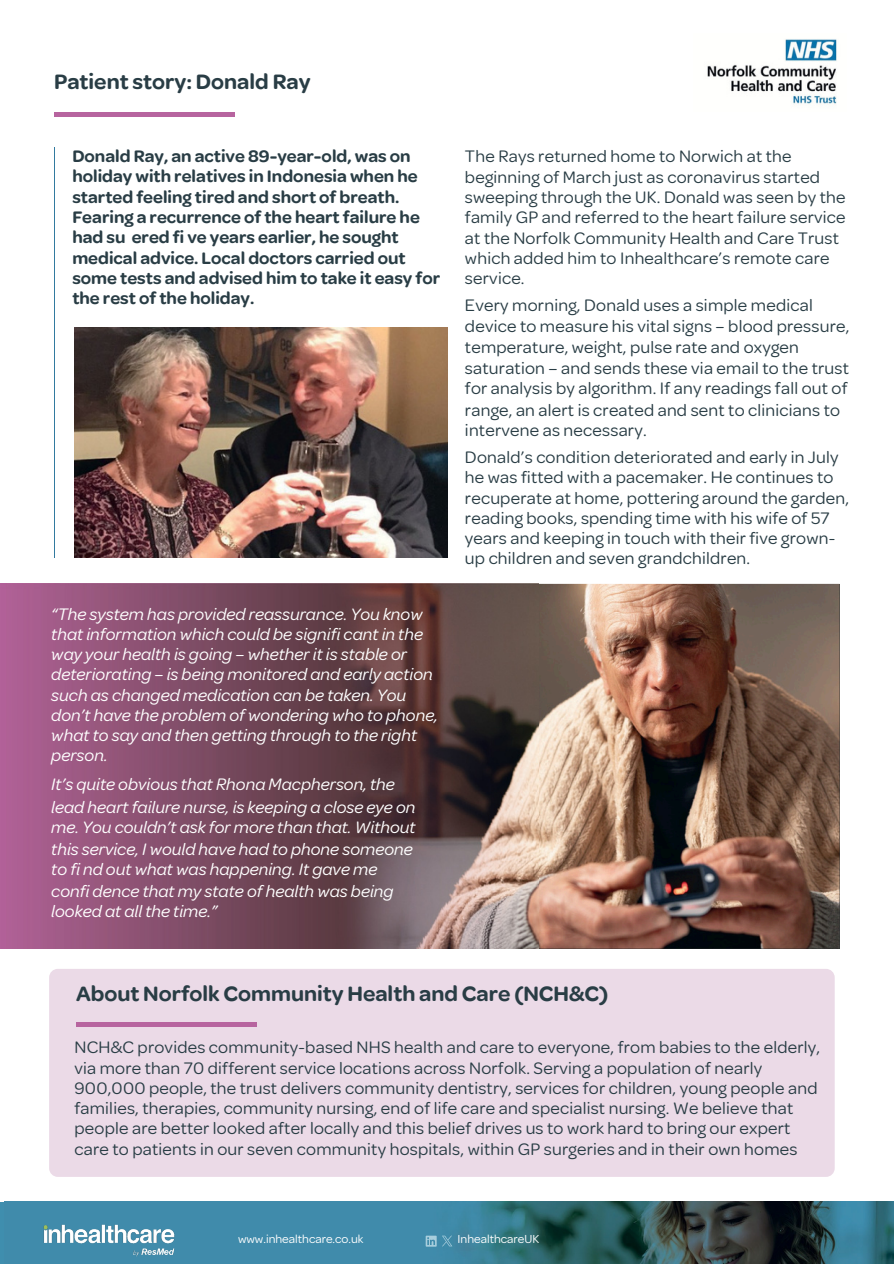
<style>
.page{position:relative;width:894px;height:1264px;background:#fff}
.page>*{position:absolute;margin:0;border:0;box-sizing:border-box;transform-origin:0 0}
.t1{font:600 22.5px "Omnes";color:#293d45}
.t2{font:18px/20.2px "Omnes";letter-spacing:.015em;color:#293d45}
.t3{font:italic 18px/20.2px "Omnes";color:#fff}
.t4{font:600 18px/20.2px "Omnes";color:#293d45}
.t5{font:12.6px "Omnes";color:#fff}
</style>
<div class="page">
<div style="left:49px;top:968px;width:785px;height:208px;background:#ebdae7;border-radius:9px"></div>
<img style="left:538px;top:584px;width:301px;height:364px">
<img style="left:0;top:584px;width:538px;height:364px">
<hr style="left:0;top:1201px;width:4px;height:62px;background:#3f8eae">
<img style="left:4px;top:1201px;width:889px;height:62px">
<hr style="left:54px;top:147px;width:1px;height:410px;background:#327a9f">
<hr style="left:54px;top:113px;width:180px;height:4px;background:#b7649f">
<hr style="left:76px;top:1022px;width:180px;height:4px;background:#b7649f">
<img style="left:35px;top:1217px;width:147px;height:46px">
<svg style="left:425px;top:1235px;width:11px;height:11px"></svg>
<svg style="left:442px;top:1235px;width:10px;height:11px"></svg>
<img style="left:707px;top:39px;width:130px;height:66px">
<img style="left:74px;top:327px;width:373px;height:230px">
<p class="t1" style="left:54px;top:68px;width:258px">Patient story: Donald Ray</p>
<p class="t4" style="left:72px;top:146px;width:369px">Donald Ray, an active 89-year-old, was on holiday with relatives in Indonesia when he started feeling tired and short of breath.<br>Fearing a recurrence of the heart failure he had su ered fi ve years earlier, he sought medical advice. Local doctors carried out some tests and advised him to take it easy for the rest of the holiday.</p>
<p class="t3" style="left:51px;top:603px;width:388px">“The system has provided reassurance. You know that information which could be signifi cant in the way your health is going – whether it is stable or deteriorating – is being monitored and early action such as changed medication can be taken. You don’t have the problem of wondering who to phone, what to say and then getting through to the right person.</p>
<p class="t3" style="left:51px;top:771px;width:365px;line-height:23.7px">It’s quite obvious that Rhona Macpherson, the lead heart failure nurse, is keeping a close eye on</p>
<p class="t3" style="left:51px;top:817px;width:366px;line-height:20.9px">me. You couldn’t ask for more than that. Without this service, I would have had to phone someone to fi nd out what was happening. It gave me</p>
<p class="t3" style="left:51px;top:880px;width:344px">confi dence that my state of health was being looked at all the time.”</p>
<p class="t2" style="left:465px;top:146px;width:382px">The Rays returned home to Norwich at the beginning of March just as coronavirus started sweeping through the UK. Donald was seen by the family GP and referred to the heart failure service at the Norfolk Community Health and Care Trust which added him to Inhealthcare’s remote care service.</p>
<p class="t2" style="left:465px;top:295px;width:386px;line-height:20.9px">Every morning, Donald uses a simple medical device to measure his vital signs – blood pressure, temperature, weight, pulse rate and oxygen saturation – and sends these via email to the trust for analysis by algorithm. If any readings fall out of range, an alert is created and sent to clinicians to intervene as necessary.</p>
<p class="t2" style="left:465px;top:447px;width:385px">Donald’s condition deteriorated and early in July he was fitted with a pacemaker. He continues to recuperate at home, pottering around the garden, reading books, spending time with his wife of 57</p>
<p class="t2" style="left:465px;top:528px;width:371px">years and keeping in touch with their five grown&shy;up children and seven grandchildren.</p>
<h3 class="t1" style="left:76px;top:979px;width:533px">About Norfolk Community Health and Care (NCH&amp;C)</h3>
<p class="t2" style="left:74px;top:1037px;width:747px">NCH&amp;C provides community-based NHS health and care to everyone, from babies to the elderly, via more than 70 different service locations across Norfolk. Serving a population of nearly 900,000 people, the trust delivers community dentistry, services for children, young people and families, therapies, community nursing, end of life care and specialist nursing. We believe that people are better looked after locally and this belief drives us to work hard to bring our expert care to patients in our seven community hospitals, within GP surgeries and in their own homes</p>
<p class="t5" style="left:238px;top:1230px;width:127px">www.inhealthcare.co.uk</p>
<h2 class="t5" style="left:457px;top:1230px;width:83px">InhealthcareUK</h2>
</div>
